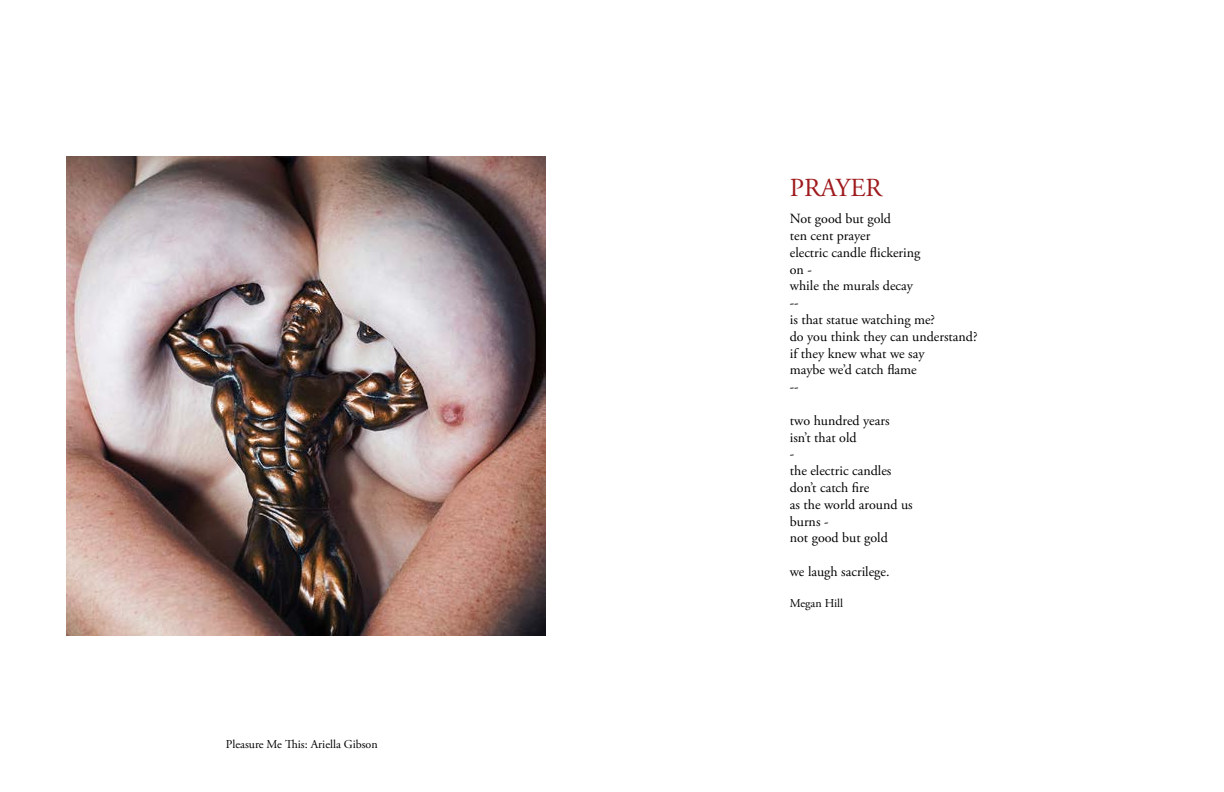
<style>
.page{position:relative;width:1224px;height:792px;background:#fff}
.page>*{position:absolute;margin:0;border:0;box-sizing:border-box;transform-origin:0 0}
.t1{font:26px "Adobe Garamond Pro";color:#9e1a1d}
.t2{font:14px/16.8px "Adobe Garamond Pro";color:#000}
.t3{font:12px "Adobe Garamond Pro";color:#000}
</style>
<div class="page">
<img style="left:66px;top:156px;width:480px;height:480px">
<p class="t3" style="left:226px;top:737px;width:153px">Pleasure Me This: Ariella Gibson</p>
<h1 class="t1" style="left:790px;top:172px;width:94px">PRAYER</h1>
<p class="t2" style="left:790px;top:211px;width:189px">Not good but gold<br>ten cent prayer<br>electric candle flickering<br>on -<br>while the murals decay<br>--<br>is that statue watching me?<br>do you think they can understand? if they knew what we say<br>maybe we’d catch flame<br>--</p>
<p class="t2" style="left:790px;top:413px;width:124px">two hundred years isn’t that old<br>-<br>the electric candles don’t catch fire<br>as the world around us burns -<br>not good but gold</p>
<p class="t2" style="left:790px;top:564px;width:101px">we laugh sacrilege.</p>
<p class="t3" style="left:790px;top:596px;width:55px">Megan Hill</p>
</div>
